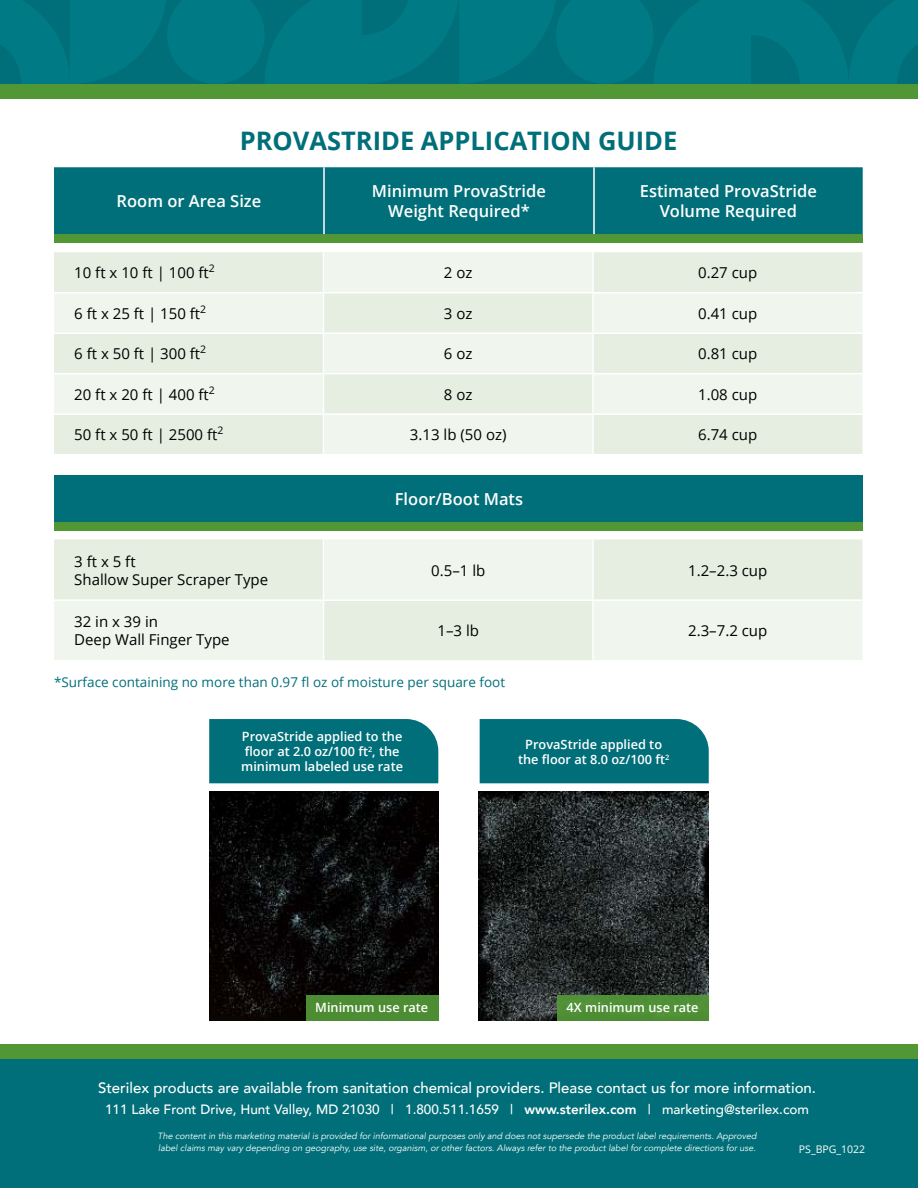
<style>
.page{position:relative;width:918px;height:1188px;background:#fff}
.page>*{position:absolute;margin:0;border:0;box-sizing:border-box;transform-origin:0 0}
.t1{font:700 25.5px "Open Sans";color:#006f79}
.t2{font:600 16.5px/19.8px "Open Sans";color:#fff;text-align:center}
.t3{font:15px/18px "Open Sans";color:#000}
.t4{font:500 15px "Avenir";color:#fff}
.t5{font:500 13.5px "Avenir";color:#fff}
.t6{font:13.5px "Open Sans";color:#006f79}
.t7{font:600 12.75px/15.3px "Open Sans";color:#fff}
.t8{font:10.5px "Open Sans";color:#fff}
.t9{font:italic 9px/12px "Avenir";color:#fff}
.s1{font-weight:800}
</style>
<div class="page">
<div style="left:209px;top:719px;width:229px;height:64px;background:#006f79"></div>
<div style="left:480px;top:719px;width:229px;height:64px;background:#006f79"></div>
<div style="left:0;top:1058px;width:918px;height:130px;background:#006f79"></div>
<svg style="left:54px;top:252px;width:808px;height:202px;background:#eaf1e7"></svg>
<hr style="left:323px;top:252px;width:1px;height:40px;background:#fff">
<hr style="left:592px;top:252px;width:2px;height:40px;background:#fff">
<hr style="left:54px;top:292px;width:270px;height:1px;background:#fff">
<hr style="left:323px;top:293px;width:1px;height:39px;background:#fff">
<hr style="left:592px;top:293px;width:2px;height:39px;background:#fff">
<hr style="left:54px;top:413px;width:270px;height:2px;background:#fff">
<hr style="left:323px;top:374px;width:1px;height:39px;background:#fff">
<hr style="left:592px;top:374px;width:2px;height:39px;background:#fff">
<hr style="left:324px;top:292px;width:269px;height:1px;background:#fff">
<hr style="left:324px;top:413px;width:269px;height:2px;background:#fff">
<hr style="left:323px;top:415px;width:1px;height:39px;background:#fff">
<hr style="left:593px;top:292px;width:270px;height:1px;background:#fff">
<hr style="left:593px;top:413px;width:270px;height:2px;background:#fff">
<hr style="left:592px;top:415px;width:2px;height:39px;background:#fff">
<hr style="left:54px;top:332px;width:270px;height:2px;background:#fff">
<hr style="left:324px;top:332px;width:269px;height:2px;background:#fff">
<hr style="left:323px;top:334px;width:1px;height:39px;background:#fff">
<hr style="left:593px;top:332px;width:270px;height:2px;background:#fff">
<hr style="left:592px;top:334px;width:2px;height:39px;background:#fff">
<hr style="left:54px;top:373px;width:270px;height:1px;background:#fff">
<hr style="left:324px;top:373px;width:269px;height:1px;background:#fff">
<hr style="left:593px;top:373px;width:270px;height:1px;background:#fff">
<div style="left:54px;top:475px;width:808px;height:48px;background:#006f79"></div>
<div style="left:54px;top:167px;width:809px;height:67px;background:#006f79"></div>
<hr style="left:323px;top:167px;width:2px;height:68px;background:#fff">
<hr style="left:593px;top:167px;width:2px;height:68px;background:#fff">
<svg style="left:54px;top:539px;width:808px;height:121px;background:#ebf1e7"></svg>
<hr style="left:323px;top:539px;width:1px;height:60px;background:#fff">
<hr style="left:592px;top:539px;width:2px;height:60px;background:#fff">
<hr style="left:593px;top:599px;width:270px;height:2px;background:#fff">
<hr style="left:54px;top:599px;width:270px;height:2px;background:#fff">
<hr style="left:324px;top:599px;width:269px;height:2px;background:#fff">
<hr style="left:323px;top:601px;width:1px;height:59px;background:#fff">
<hr style="left:592px;top:601px;width:2px;height:59px;background:#fff">
<div style="left:54px;top:234px;width:809px;height:8px;background:#529736"></div>
<div style="left:54px;top:523px;width:808px;height:8px;background:#529736"></div>
<div style="left:0;top:1045px;width:918px;height:14px;background:#529736"></div>
<img style="left:209px;top:791px;width:230px;height:230px">
<img style="left:479px;top:791px;width:229px;height:230px">
<div style="left:557px;top:995px;width:151px;height:26px;background:#4f9036"></div>
<div style="left:306px;top:995px;width:133px;height:26px;background:#4c8c32"></div>
<svg style="left:0;top:0;width:918px;height:84px;background:#007882"></svg>
<div style="left:0;top:85px;width:918px;height:14px;background:#529736"></div>
<h1 class="t1" style="left:240px;top:126px;width:439px">PROVASTRIDE APPLICATION GUIDE</h1>
<h2 class="t2" style="left:117px;top:191px;width:146px">Room or Area Size</h2>
<h2 class="t2" style="left:372px;top:183px;width:176px">Minimum ProvaStride<br>Weight Required*</h2>
<h2 class="t2" style="left:640px;top:183px;width:179px">Estimated ProvaStride<br>Volume Required</h2>
<h3 class="t3" style="left:74px;top:265px;width:142px">10 ft x 10 ft | 100 ft<sup>2</sup></h3>
<h3 class="t3" style="left:444px;top:263px;width:30px">2 oz</h3>
<h3 class="t3" style="left:698px;top:263px;width:61px">0.27 cup</h3>
<h3 class="t3" style="left:74px;top:306px;width:134px">6 ft x 25 ft | 150 ft<sup>2</sup></h3>
<h3 class="t3" style="left:444px;top:304px;width:30px">3 oz</h3>
<h3 class="t3" style="left:698px;top:304px;width:61px">0.41 cup</h3>
<h3 class="t3" style="left:74px;top:346px;width:134px">6 ft x 50 ft | 300 ft<sup>2</sup></h3>
<h3 class="t3" style="left:444px;top:344px;width:30px">6 oz</h3>
<h3 class="t3" style="left:698px;top:344px;width:61px">0.81 cup</h3>
<h3 class="t3" style="left:74px;top:387px;width:142px">20 ft x 20 ft | 400 ft<sup>2</sup></h3>
<h3 class="t3" style="left:444px;top:385px;width:30px">8 oz</h3>
<h3 class="t3" style="left:698px;top:385px;width:61px">1.08 cup</h3>
<h3 class="t3" style="left:74px;top:427px;width:151px">50 ft x 50 ft | 2500 ft<sup>2</sup></h3>
<h3 class="t3" style="left:410px;top:425px;width:98px">3.13 lb (50 oz)</h3>
<h3 class="t3" style="left:698px;top:425px;width:61px">6.74 cup</h3>
<h2 class="t2" style="left:395px;top:489px;width:130px">Floor/Boot Mats</h2>
<h3 class="t3" style="left:74px;top:554px;width:196px">3 ft x 5 ft<br>Shallow Super Scraper Type</h3>
<h3 class="t3" style="left:431px;top:563px;width:56px">0.5–1 lb</h3>
<h3 class="t3" style="left:688px;top:561px;width:81px">1.2–2.3 cup</h3>
<h3 class="t3" style="left:74px;top:614px;width:157px">32 in x 39 in<br>Deep Wall Finger Type</h3>
<h3 class="t3" style="left:437px;top:623px;width:43px">1–3 lb</h3>
<h3 class="t3" style="left:688px;top:621px;width:81px">2.3–7.2 cup</h3>
<h3 class="t6" style="left:54px;top:673px;width:453px">*Surface containing no more than 0.97 fl oz of moisture per square foot</h3>
<h3 class="t7" style="left:241px;top:730px;width:163px">ProvaStride applied to the floor at 2.0 oz/100 ft<sup>2</sup>, the minimum labeled use rate</h3>
<h3 class="t7" style="left:518px;top:738px;width:153px;text-align:center">ProvaStride applied to the floor at 8.0 oz/100 ft<sup>2</sup></h3>
<h3 class="t7" style="left:315px;top:1001px;width:114px">Minimum use rate</h3>
<h3 class="t7" style="left:567px;top:1001px;width:133px">4X minimum use rate</h3>
<h3 class="t4" style="left:98px;top:1081px;width:720px">Sterilex products are available from sanitation chemical providers. Please contact us for more information.</h3>
<h3 class="t5" style="left:105px;top:1103px;width:706px">111 Lake Front Drive, Hunt Valley, MD 21030 | 1.800.511.1659 | <span class="s1">www.sterilex.com</span> | marketing@sterilex.com</h3>
<p class="t8" style="left:799px;top:1145px;width:68px">PS_BPG_1022</p>
<p class="t9" style="left:158px;top:1131px;width:600px">The content in this marketing material is provided for informational purposes only and does not supersede the product label requirements. Approved label claims may vary depending on geography, use site, organism, or other factors. Always refer to the product label for complete directions for use.</p>
</div>
